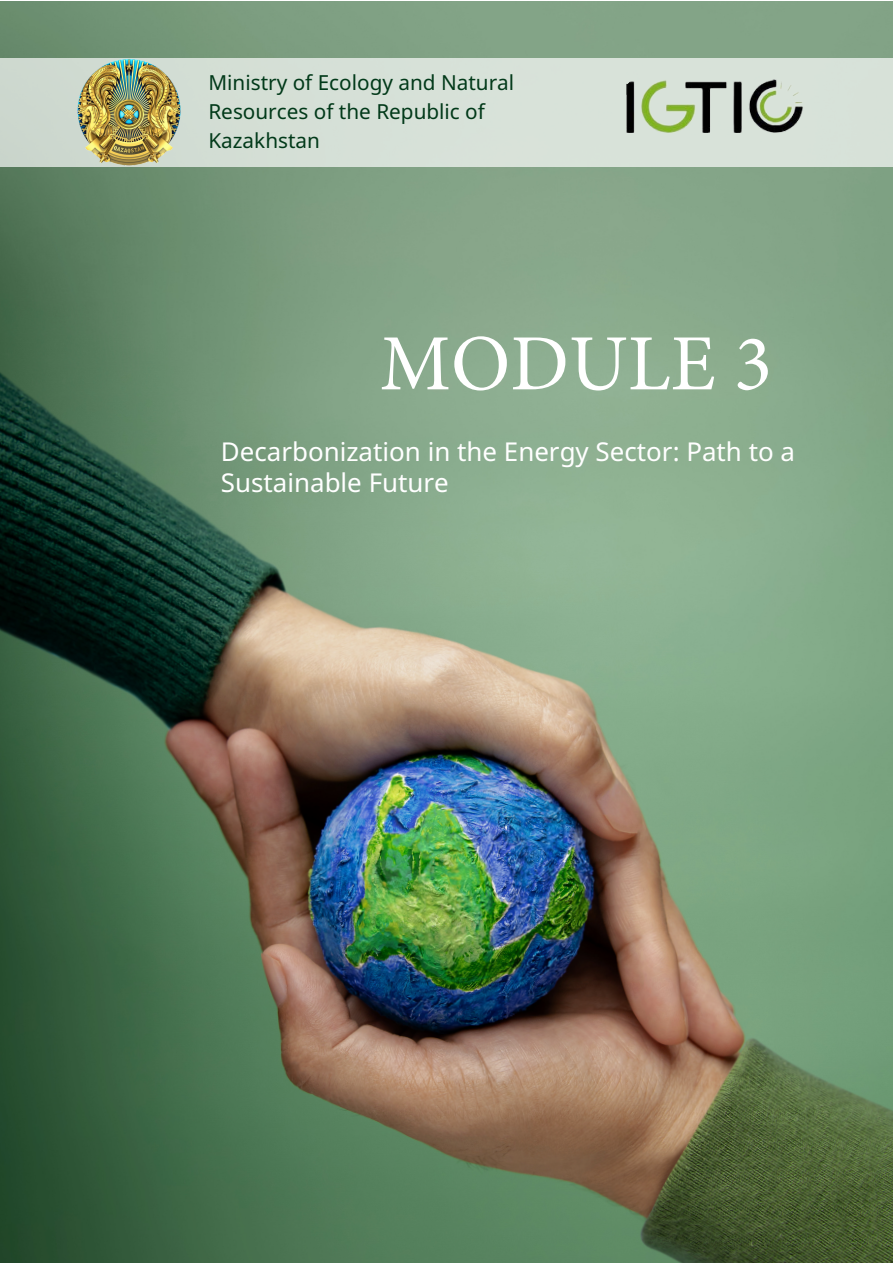
<style>
.page{position:relative;width:893px;height:1263px;background:#fff}
.page>*{position:absolute;margin:0;border:0;box-sizing:border-box;transform-origin:0 0}
.t1{font:79.72px "Minion Pro";color:#fff}
.t2{font:25.95px/31.1px "Noto Sans";color:#fff}
.t3{font:20.7px/28.7px "Noto Sans";color:#013919}
</style>
<div class="page">
<img style="left:0;top:2px;width:892px;height:1261px">
<div style="left:0;top:58px;width:893px;height:108px;background:#d7e1d8"></div>
<img style="left:626px;top:79px;width:177px;height:54px">
<img style="left:78px;top:58px;width:103px;height:108px">
<p class="t3" style="left:208px;top:69px;width:307px">Ministry of Ecology and Natural<br>Resources of the Republic of<br>Kazakhstan</p>
<p class="t1" style="left:380px;top:310px;width:394px">MODULE 3</p>
<p class="t2" style="left:221px;top:436px;width:576px">Decarbonization in the Energy Sector: Path to a<br>Sustainable Future</p>
</div>
